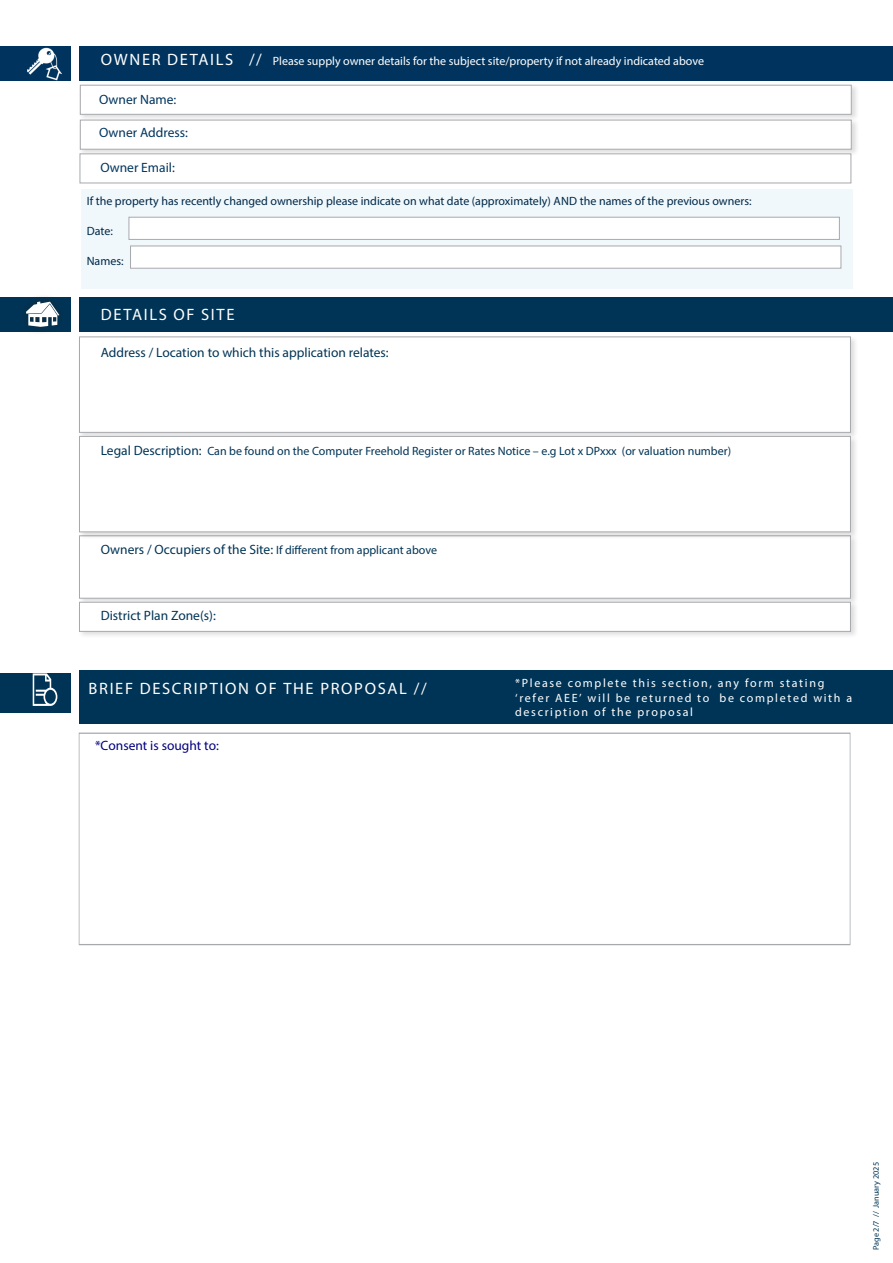
<style>
.page{position:relative;width:893px;height:1263px;background:#fff}
.page>*{position:absolute;margin:0;border:0;box-sizing:border-box;transform-origin:0 0}
.t1{font:16.5px "Myriad Pro";letter-spacing:.1em;color:#fff}
.t2{font:13.5px "Myriad Pro";color:#003456}
.t3{font:13.5px "Myriad Pro";color:#00345e}
.t4{font:13.5px "Myriad Pro";color:#000080}
.t5{font:13.5px "Myriad Pro";color:#00365f}
.t6{font:12px "Myriad Pro";color:#003456}
.t7{font:12px "Myriad Pro";color:#002848}
.t8{font:12px/14.4px "Myriad Pro";letter-spacing:.135em;color:#fff}
.t9{font:12px "Myriad Pro";color:#fff}
.t10{font:8.25px "Myriad Pro";color:#003456}
.s1{font-size:16.5px}
.s2{font-size:13.5px}
</style>
<div class="page">
<div style="left:81px;top:189px;width:772px;height:99px;background:#f1f8fc"></div>
<div style="left:79px;top:670px;width:814px;height:54px;background:#003456"></div>
<div style="left:0;top:673px;width:71px;height:39px;background:#003456"></div>
<div style="left:79px;top:297px;width:814px;height:34px;background:#003456"></div>
<div style="left:0;top:297px;width:71px;height:34px;background:#003456"></div>
<div style="left:79px;top:47px;width:814px;height:34px;background:#00345e"></div>
<div style="left:0;top:47px;width:71px;height:34px;background:#00345e"></div>
<img style="left:27px;top:47px;width:34px;height:34px">
<div style="left:78px;top:83px;width:781px;height:39px;background:#e8e8e8"></div>
<div style="left:80px;top:85px;width:772px;height:30px;background:#fff;border:1px solid #a8a9ad"></div>
<div style="left:78px;top:118px;width:781px;height:39px;background:#231f20;opacity:.15"></div>
<div style="left:80px;top:120px;width:772px;height:30px;background:#fff;border:1px solid #a8a9ad"></div>
<div style="left:129px;top:217px;width:711px;height:23px;background:#fff;border:1px solid #a8a9ad"></div>
<div style="left:130px;top:246px;width:711px;height:23px;background:#fff;border:1px solid #a8a9ad"></div>
<div style="left:77px;top:731px;width:781px;height:165px;background:#231f20;opacity:.15"></div>
<div style="left:79px;top:733px;width:772px;height:212px;background:#fff;border:1px solid #a8a9ad"></div>
<div style="left:78px;top:335px;width:781px;height:105px;background:#231f20;opacity:.15"></div>
<div style="left:79px;top:336px;width:772px;height:97px;background:#fff;border:1px solid #a8a9ad"></div>
<div style="left:77px;top:534px;width:781px;height:72px;background:#231f20;opacity:.15"></div>
<div style="left:79px;top:535px;width:772px;height:64px;background:#fff;border:1px solid #a8a9ad"></div>
<div style="left:77px;top:434px;width:781px;height:106px;background:#231f20;opacity:.15"></div>
<div style="left:79px;top:436px;width:772px;height:96px;background:#fff;border:1px solid #a8a9ad"></div>
<div style="left:77px;top:600px;width:781px;height:39px;background:#231f20;opacity:.15"></div>
<div style="left:79px;top:602px;width:772px;height:30px;background:#fff;border:1px solid #a8a9ad"></div>
<svg style="left:33px;top:673px;width:24px;height:33px"></svg>
<div style="left:18px;top:293px;width:49px;height:43px;background:#231f20;opacity:.5"></div>
<svg style="left:26px;top:302px;width:33px;height:25px"></svg>
<div style="left:80px;top:153px;width:771px;height:30px;background:#fff;border:1px solid #a8a9ad"></div>
<p class="t9" style="left:101px;top:54px;width:605px"><span class="s1">OWNER DETAILS //</span> Please supply owner details for the subject site/property if not already indicated above</p>
<p class="t3" style="left:99px;top:91px;width:79px">Owner Name:</p>
<p class="t3" style="left:99px;top:124px;width:90px">Owner Address:</p>
<p class="t5" style="left:101px;top:159px;width:76px">Owner Email:</p>
<p class="t7" style="left:87px;top:194px;width:666px">If the property has recently changed ownership please indicate on what date (approximately) AND the names of the previous owners:</p>
<p class="t7" style="left:87px;top:224px;width:28px">Date:</p>
<p class="t7" style="left:87px;top:254px;width:38px">Names:</p>
<p class="t1" style="left:101px;top:304px;width:135px">DETAILS OF SITE</p>
<p class="t2" style="left:101px;top:344px;width:289px">Address / Location to which this application relates:</p>
<p class="t6" style="left:101px;top:444px;width:632px"><span class="s2">Legal Description:</span> Can be found on the Computer Freehold Register or Rates Notice – e.g Lot x DPxxx (or valuation number)</p>
<p class="t6" style="left:101px;top:543px;width:338px"><span class="s2">Owners / Occupiers of the Site:</span> If different from applicant above</p>
<p class="t2" style="left:101px;top:607px;width:117px">District Plan Zone(s):</p>
<p class="t1" style="left:89px;top:679px;width:340px">BRIEF DESCRIPTION OF THE PROPOSAL //</p>
<p class="t4" style="left:95px;top:737px;width:125px">*Consent is sought to:</p>
<p class="t8" style="left:515px;top:676px;width:338px">*Please complete this section, any form stating ‘refer AEE’ will be returned to be completed with a description of the proposal</p>
<p class="t10" style="left:871px;top:1250px;width:90px;rotate:-90deg">Page 2/7 // January 2025</p>
</div>
